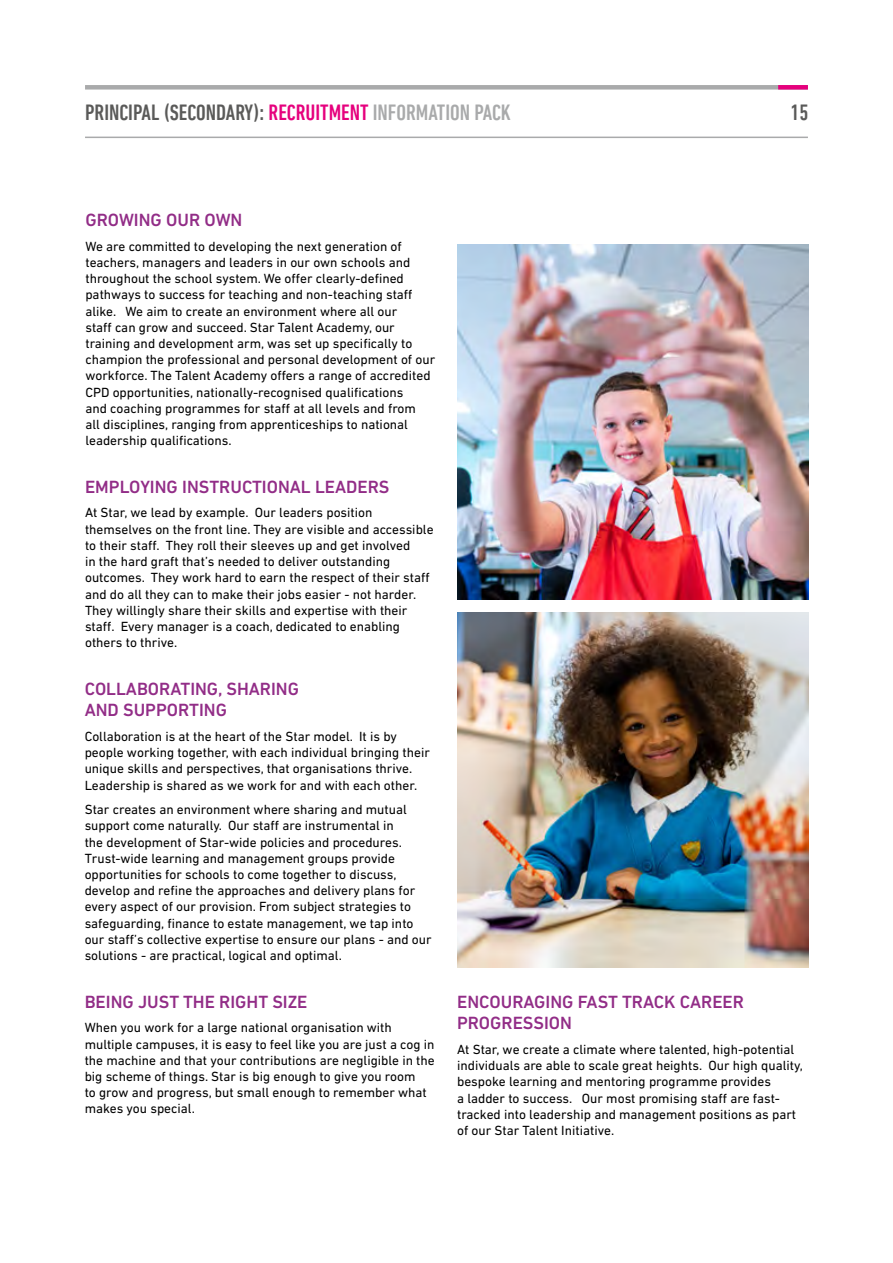
<style>
.page{position:relative;width:893px;height:1263px;background:#fff}
.page>*{position:absolute;margin:0;border:0;box-sizing:border-box;transform-origin:0 0}
.t1{font:500 condensed 22.5px "DIN Next LT Pro";color:#5a5a59}
.t2{font:500 18px/21.6px "DIN Next LT Pro";color:#922d87}
.t3{font:13.5px/16.2px "DIN Next LT Pro";color:#000}
.s1{color:#e6007d}
.s2{color:#a9aaab}
</style>
<div class="page">
<div style="left:85px;top:85px;width:723px;height:5px;background:#a9aaab"></div>
<hr style="left:85px;top:137px;width:723px;height:1px;background:#a9aaab">
<div style="left:778px;top:85px;width:30px;height:5px;background:#e6007d"></div>
<img style="left:457px;top:244px;width:351px;height:356px">
<img style="left:458px;top:612px;width:351px;height:355px">
<h1 class="t1" style="left:85px;top:100px;width:427px">PRINCIPAL (SECONDARY): <span class="s1">RECRUITMENT</span> <span class="s2">INFORMATION PACK</span></h1>
<h1 class="t1" style="left:790px;top:100px;width:19px">15</h1>
<h2 class="t2" style="left:85px;top:209px;width:158px">GROWING OUR OWN</h2>
<p class="t3" style="left:85px;top:238px;width:351px">We are committed to developing the next generation of teachers, managers and leaders in our own schools and throughout the school system. We offer clearly-defined pathways to success for teaching and non-teaching staff alike. We aim to create an environment where all our<br>staff can grow and succeed. Star Talent Academy, our training and development arm, was set up specifically to champion the professional and personal development of our workforce. The Talent Academy offers a range of accredited CPD opportunities, nationally-recognised qualifications<br>and coaching programmes for staff at all levels and from<br>all disciplines, ranging from apprenticeships to national leadership qualifications.</p>
<h2 class="t2" style="left:85px;top:476px;width:306px">EMPLOYING INSTRUCTIONAL LEADERS</h2>
<p class="t3" style="left:85px;top:505px;width:350px">At Star, we lead by example. Our leaders position themselves on the front line. They are visible and accessible to their staff. They roll their sleeves up and get involved<br>in the hard graft that’s needed to deliver outstanding outcomes. They work hard to earn the respect of their staff and do all they can to make their jobs easier - not harder.<br>They willingly share their skills and expertise with their staff. Every manager is a coach, dedicated to enabling others to thrive.</p>
<h2 class="t2" style="left:85px;top:678px;width:216px">COLLABORATING, SHARING<br>AND SUPPORTING</h2>
<p class="t3" style="left:85px;top:728px;width:347px">Collaboration is at the heart of the Star model. It is by people working together, with each individual bringing their unique skills and perspectives, that organisations thrive.<br>Leadership is shared as we work for and with each other.</p>
<p class="t3" style="left:85px;top:801px;width:349px">Star creates an environment where sharing and mutual support come naturally. Our staff are instrumental in<br>the development of Star-wide policies and procedures.<br>Trust-wide learning and management groups provide opportunities for schools to come together to discuss, develop and refine the approaches and delivery plans for every aspect of our provision. From subject strategies to safeguarding, finance to estate management, we tap into our staff’s collective expertise to ensure our plans - and our solutions - are practical, logical and optimal.</p>
<h2 class="t2" style="left:85px;top:990px;width:224px">BEING JUST THE RIGHT SIZE</h2>
<p class="t3" style="left:85px;top:1019px;width:352px">When you work for a large national organisation with multiple campuses, it is easy to feel like you are just a cog in the machine and that your contributions are negligible in the big scheme of things. Star is big enough to give you room<br>to grow and progress, but small enough to remember what makes you special.</p>
<h2 class="t2" style="left:457px;top:990px;width:288px">ENCOURAGING FAST TRACK CAREER<br>PROGRESSION</h2>
<p class="t3" style="left:457px;top:1041px;width:347px">At Star, we create a climate where talented, high-potential individuals are able to scale great heights. Our high quality, bespoke learning and mentoring programme provides<br>a ladder to success. Our most promising staff are fast&shy;tracked into leadership and management positions as part of our Star Talent Initiative.</p>
</div>
